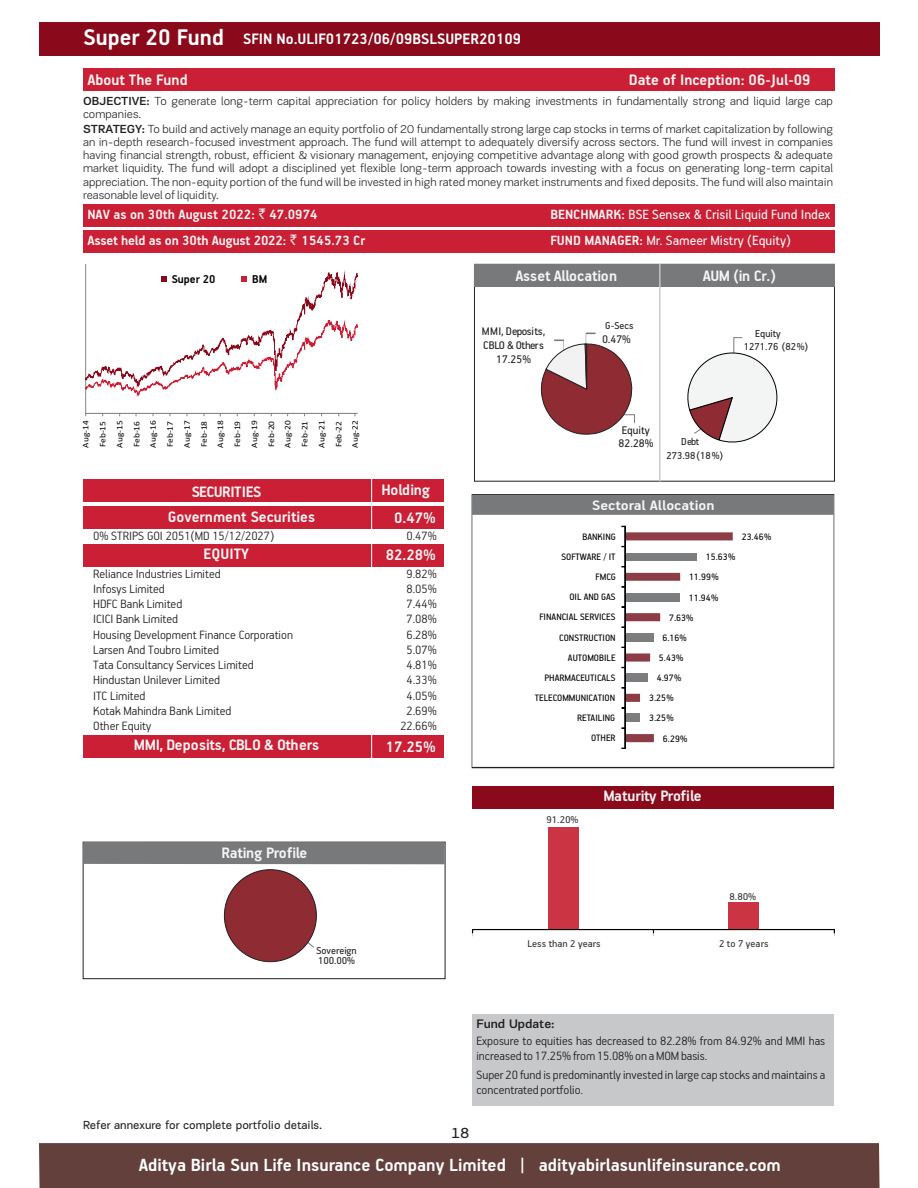
<style>
.page{position:relative;width:918px;height:1188px;background:#fff}
.page>*{position:absolute;margin:0;border:0;box-sizing:border-box;transform-origin:0 0}
.t1{font:700 19.8px "PF Handbook Pro";color:#fff}
.t2{font:700 16.95px "PF Handbook Pro";color:#f5f5f5}
.t3{font:700 16.95px "PF Handbook Pro";letter-spacing:-.02em;color:#f5f5f5}
.t4{font:700 16.95px "PF Handbook Pro";color:#fff}
.t5{font:700 16.95px "PF Handbook Pro";letter-spacing:-.03em;color:#f5f5f5}
.t6{font:15.45px "PF Encore Sans Pro";color:#231f20}
.t7{font:700 15.3px "PF Handbook Pro";color:#f5f5f5;scale:1.11 1}
.t8{font:15px "PF Handbook Pro";color:#f5f5f5}
.t9{font:700 15px/26.2px "PF Handbook Pro";color:#f5f5f5}
.t10{font:300 13.5px/15.3px "PF Handbook Pro";color:#231f20}
.t11{font:500 12.75px "PF Encore Sans Pro";color:#231f20}
.t12{font:700 12.75px "PF Handbook Pro";color:#020304}
.t13{font:12.45px/14px "PF Handbook Pro";letter-spacing:-.03em;color:#231f20;text-align:center}
.t14{font:12.45px/13.8px "PF Handbook Pro";color:#231f20}
.t15{font:300 12px/13.4px "PF Encore Sans Pro";color:#231f20}
.t16{font:12px "PF Encore Sans Pro";color:#231f20}
.t17{font:11.25px/12.6px "PF Handbook Pro";color:#231f20}
.t18{font:11.1px "PF Handbook Pro";color:#333;scale:1.04 1}
.t19{font:10.5px "PF Handbook Pro";color:#000}
.t20{font:8.55px/16.8px "Calibri";letter-spacing:.025em;color:#000;text-align:justify;scale:1.1 1}
.s1{font-size:25.35px}
.s2{font-weight:500}
.s3{font-weight:700}
.s4{font-family:"Rupee";font-weight:400}
</style>
<div class="page">
<div style="left:39px;top:22px;width:840px;height:33px;background:#8a0a1c"></div>
<div style="left:83px;top:68px;width:751px;height:23px;background:#ca1f35"></div>
<div style="left:83px;top:204px;width:751px;height:23px;background:#ca1f35"></div>
<div style="left:83px;top:230px;width:751px;height:23px;background:#ca1f35"></div>
<div style="left:39px;top:1143px;width:841px;height:45px;background:#64403d"></div>
<div style="left:83px;top:480px;width:361px;height:22px;background:#ca1f35"></div>
<div style="left:83px;top:842px;width:362px;height:137px;border:1px solid #231f20"></div>
<div style="left:83px;top:842px;width:362px;height:22px;background:#77797b"></div>
<svg style="left:302px;top:935px;width:12px;height:15px"></svg>
<div style="left:224px;top:869px;width:93px;height:93px;background:#8e2b33;border:1px solid #231f20;border-radius:50%"></div>
<div style="left:472px;top:1014px;width:361px;height:91px;background:#c6c8ca"></div>
<div style="left:472px;top:495px;width:362px;height:20px;background:#77797b"></div>
<div style="left:83px;top:507px;width:361px;height:22px;background:#ca1f35"></div>
<div style="left:474px;top:264px;width:360px;height:22px;background:#77797b"></div>
<hr style="left:659px;top:264px;width:2px;height:218px;background:#c7c9cb">
<svg style="left:687px;top:337px;width:91px;height:106px"></svg>
<svg style="left:541px;top:332px;width:94px;height:102px"></svg>
<div style="left:472px;top:786px;width:362px;height:22px;background:#8a0a1c"></div>
<div style="left:729px;top:903px;width:30px;height:27px;background:#cb3442"></div>
<div style="left:548px;top:827px;width:30px;height:103px;background:#cb3442"></div>
<svg style="left:472px;top:929px;width:363px;height:7px"></svg>
<hr style="left:625px;top:526px;width:1px;height:222px;background:#000">
<svg style="left:622px;top:526px;width:111px;height:216px"></svg>
<div style="left:83px;top:544px;width:361px;height:22px;background:#ca1f35"></div>
<div style="left:83px;top:735px;width:361px;height:23px;background:#ca1f35"></div>
<hr style="left:371px;top:476px;width:1px;height:297px;background:#fff">
<svg style="left:85px;top:264px;width:273px;height:152px"></svg>
<h2 class="t4" style="left:84px;top:31px;width:439px"><span class="s1">Super 20 Fund</span> SFIN No.ULIF01723/06/09BSLSUPER20109</h2>
<h2 class="t2" style="left:87px;top:72px;width:102px">About The Fund</h2>
<h2 class="t2" style="left:629px;top:72px;width:183px">Date of Inception: 06-Jul-09</h2>
<p class="t15" style="left:83px;top:95px;width:751px"><span class="s2">OBJECTIVE:</span> To generate long-term capital appreciation for policy holders by making investments in fundamentally strong and liquid large cap companies.<br><span class="s2">STRATEGY:</span> To build and actively manage an equity portfolio of 20 fundamentally strong large cap stocks in terms of market capitalization by following an in-depth research-focused investment approach. The fund will attempt to adequately diversify across sectors. The fund will invest in companies having financial strength, robust, efficient &amp; visionary management, enjoying competitive advantage along with good growth prospects &amp; adequate market liquidity. The fund will adopt a disciplined yet flexible long-term approach towards investing with a focus on generating long-term capital appreciation. The non-equity portion of the fund will be invested in high rated money market instruments and fixed deposits. The fund will also maintain reasonable level of liquidity.</p>
<p class="t8" style="left:550px;top:234px;width:242px"><span class="s3">FUND MANAGER:</span> Mr. Sameer Mistry (Equity)</p>
<p class="t9" style="left:87px;top:202px;width:279px">NAV as on 30th August 2022: <span class="s4">`</span> 47.0974<br>Asset held as on 30th August 2022: <span class="s4">`</span> 1545.73 Cr</p>
<p class="t12" style="left:172px;top:273px;width:45px">Super 20</p>
<p class="t12" style="left:252px;top:273px;width:17px">BM</p>
<p class="t8" style="left:550px;top:208px;width:282px"><span class="s3">BENCHMARK:</span> BSE Sensex &amp; Crisil Liquid Fund Index</p>
<h2 class="t2" style="left:516px;top:268px;width:103px">Asset Allocation</h2>
<h2 class="t2" style="left:703px;top:268px;width:75px">AUM (in Cr.)</h2>
<p class="t17" style="left:605px;top:320px;width:30px">G-Secs</p>
<p class="t14" style="left:602px;top:333px;width:30px">0.47%</p>
<p class="t13" style="left:482px;top:325px;width:65px">MMI, Deposits,<br>CBLO &amp; Others<br>17.25%</p>
<p class="t17" style="left:744px;top:328px;width:66px;text-indent:11px">Equity<br>1271.76 (82%)</p>
<p class="t20" style="left:78px;top:448px;width:27px;rotate:-90deg">Aug-14<br>Feb-15<br>Aug-15<br>Feb-16<br>Aug-16<br>Feb-17<br>Aug-17<br>Feb-18<br>Aug-18<br>Feb-19<br>Aug-19<br>Feb-20<br>Aug-20<br>Feb-21<br>Aug-21<br>Feb-22<br>Aug-22</p>
<h2 class="t5" style="left:192px;top:484px;width:71px">SECURITIES</h2>
<h2 class="t2" style="left:382px;top:483px;width:50px">Holding</h2>
<h2 class="t2" style="left:168px;top:509px;width:149px">Government Securities</h2>
<h2 class="t2" style="left:394px;top:510px;width:43px">0.47%</h2>
<p class="t10" style="left:93px;top:529px;width:183px">0% STRIPS GOI 2051(MD 15/12/2027)</p>
<p class="t10" style="left:407px;top:529px;width:32px">0.47%</p>
<h2 class="t2" style="left:204px;top:546px;width:47px">EQUITY</h2>
<h2 class="t2" style="left:386px;top:548px;width:52px">82.28%</h2>
<p class="t10" style="left:93px;top:567px;width:129px">Reliance Industries Limited</p>
<p class="t10" style="left:407px;top:567px;width:32px">9.82%</p>
<p class="t10" style="left:93px;top:582px;width:73px">Infosys Limited</p>
<p class="t10" style="left:407px;top:582px;width:32px">8.05%</p>
<p class="t10" style="left:93px;top:597px;width:91px">HDFC Bank Limited</p>
<p class="t10" style="left:407px;top:597px;width:32px">7.44%</p>
<p class="t10" style="left:93px;top:612px;width:86px">ICICI Bank Limited</p>
<p class="t10" style="left:407px;top:612px;width:32px">7.08%</p>
<p class="t10" style="left:93px;top:628px;width:201px">Housing Development Finance Corporation</p>
<p class="t10" style="left:407px;top:628px;width:32px">6.28%</p>
<p class="t10" style="left:93px;top:643px;width:127px">Larsen And Toubro Limited</p>
<p class="t10" style="left:407px;top:643px;width:32px">5.07%</p>
<p class="t10" style="left:93px;top:658px;width:162px">Tata Consultancy Services Limited</p>
<p class="t10" style="left:407px;top:658px;width:32px">4.81%</p>
<p class="t10" style="left:93px;top:673px;width:128px">Hindustan Unilever Limited</p>
<p class="t10" style="left:407px;top:673px;width:32px">4.33%</p>
<p class="t10" style="left:93px;top:689px;width:54px">ITC Limited</p>
<p class="t10" style="left:407px;top:689px;width:32px">4.05%</p>
<p class="t10" style="left:93px;top:704px;width:140px">Kotak Mahindra Bank Limited</p>
<p class="t10" style="left:407px;top:704px;width:32px">2.69%</p>
<p class="t10" style="left:93px;top:719px;width:60px">Other Equity</p>
<p class="t10" style="left:400px;top:719px;width:38px">22.66%</p>
<h2 class="t3" style="left:134px;top:738px;width:187px">MMI, Deposits, CBLO &amp; Others</h2>
<h2 class="t2" style="left:386px;top:739px;width:52px">17.25%</h2>
<h2 class="t3" style="left:222px;top:845px;width:87px">Rating Profile</h2>
<p class="t17" style="left:317px;top:945px;width:42px">Sovereign</p>
<p class="t17" style="left:318px;top:955px;width:38px">100.00%</p>
<p class="t14" style="left:619px;top:424px;width:36px">Equity<br>82.28%</p>
<p class="t17" style="left:666px;top:435px;width:58px;line-height:14.2px;text-indent:15px">Debt<br>273.98 (18%)</p>
<p class="t7" style="left:592px;top:498px;width:112px">Sectoral Allocation</p>
<p class="t19" style="left:582px;top:532px;width:35px">BANKING</p>
<p class="t19" style="left:742px;top:532px;width:31px">23.46%</p>
<p class="t19" style="left:561px;top:552px;width:56px">SOFTWARE / IT</p>
<p class="t19" style="left:706px;top:552px;width:31px">15.63%</p>
<p class="t19" style="left:596px;top:572px;width:22px">FMCG</p>
<p class="t19" style="left:689px;top:573px;width:31px">11.99%</p>
<p class="t19" style="left:569px;top:592px;width:48px">OIL AND GAS</p>
<p class="t19" style="left:689px;top:593px;width:31px">11.94%</p>
<p class="t19" style="left:539px;top:612px;width:77px">FINANCIAL SERVICES</p>
<p class="t19" style="left:669px;top:613px;width:26px">7.63%</p>
<p class="t19" style="left:559px;top:633px;width:58px">CONSTRUCTION</p>
<p class="t19" style="left:662px;top:633px;width:26px">6.16%</p>
<p class="t19" style="left:568px;top:653px;width:49px">AUTOMOBILE</p>
<p class="t19" style="left:659px;top:653px;width:26px">5.43%</p>
<p class="t19" style="left:545px;top:673px;width:72px">PHARMACEUTICALS</p>
<p class="t19" style="left:657px;top:673px;width:26px">4.97%</p>
<p class="t19" style="left:535px;top:693px;width:82px">TELECOMMUNICATION</p>
<p class="t19" style="left:649px;top:693px;width:26px">3.25%</p>
<p class="t19" style="left:577px;top:713px;width:40px">RETAILING</p>
<p class="t19" style="left:649px;top:714px;width:26px">3.25%</p>
<p class="t19" style="left:591px;top:733px;width:26px">OTHER</p>
<p class="t19" style="left:663px;top:734px;width:26px">6.29%</p>
<p class="t18" style="left:546px;top:815px;width:33px">91.20%</p>
<h2 class="t3" style="left:603px;top:788px;width:100px">Maturity Profile</h2>
<p class="t18" style="left:729px;top:892px;width:27px">8.80%</p>
<p class="t18" style="left:527px;top:938px;width:72px">Less than 2 years</p>
<p class="t18" style="left:719px;top:938px;width:49px">2 to 7 years</p>
<p class="t16" style="left:83px;top:1120px;width:241px">Refer annexure for complete portfolio details.</p>
<p class="t11" style="left:476px;top:1019px;width:80px">Fund Update:</p>
<p class="t10" style="left:476px;top:1034px;width:350px">Exposure to equities has decreased to 82.28% from 84.92% and MMI has increased to 17.25% from 15.08% on a MOM basis.</p>
<p class="t10" style="left:476px;top:1068px;width:350px">Super 20 fund is predominantly invested in large cap stocks and maintains a concentrated portfolio.</p>
<p class="t6" style="left:451px;top:1127px;width:20px">18</p>
<h1 class="t1" style="left:139px;top:1156px;width:644px">Aditya Birla Sun Life Insurance Company Limited | adityabirlasunlifeinsurance.com</h1>
</div>
